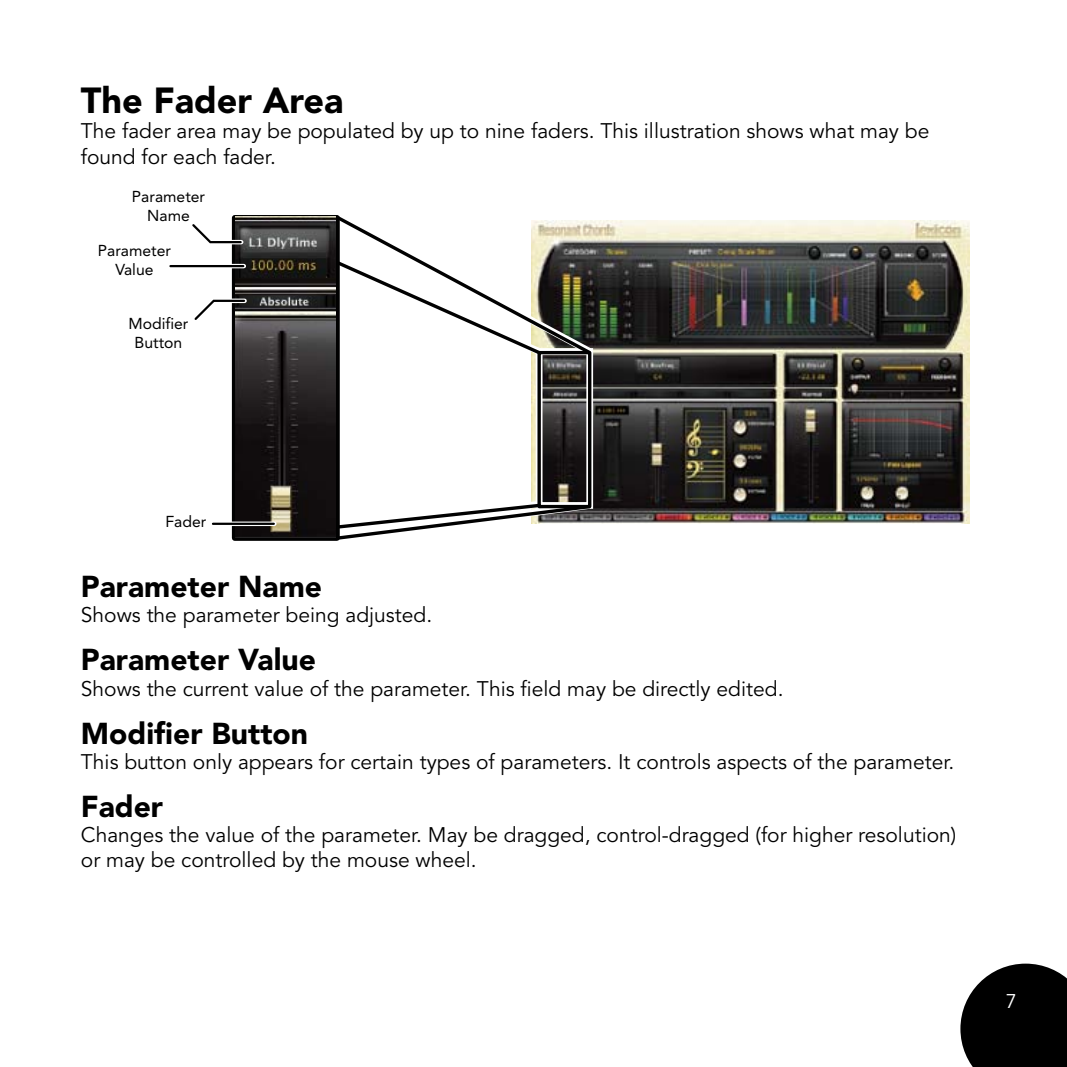
<style>
.page{position:relative;width:1067px;height:1067px;background:#fff}
.page>*{position:absolute;margin:0;border:0;box-sizing:border-box;transform-origin:0 0}
.t1{font:900 36px "Avenir";color:#000}
.t2{font:900 30px "Avenir";color:#000}
.t3{font:21px/25.2px "Avenir";color:#000}
.t4{font:19.8px "Avenir";color:#fff}
.t5{font:15.6px/18.9px "Avenir";color:#000;text-align:center}
</style>
<div class="page">
<svg style="left:960px;top:963px;width:106px;height:103px;background:#202020"></svg>
<img style="left:531px;top:220px;width:438px;height:303px">
<div style="left:228px;top:211px;width:116px;height:332px;border:11px solid #fff"></div>
<div style="left:536px;top:348px;width:57px;height:161px;border:7px solid #fff"></div>
<div style="left:537px;top:351px;width:54px;height:157px;border:3px solid #010101"></div>
<svg style="left:228px;top:497px;width:369px;height:46px"></svg>
<div style="left:232px;top:215px;width:108px;height:326px;border:6px solid #010101"></div>
<img style="left:236px;top:360px;width:99px;height:177px">
<svg style="left:192px;top:211px;width:407px;height:149px"></svg>
<svg style="left:171px;top:264px;width:73px;height:4px"></svg>
<hr style="left:170px;top:265px;width:73px;height:2px;background:#000">
<svg style="left:228px;top:521px;width:46px;height:5px"></svg>
<hr style="left:213px;top:522px;width:61px;height:3px;background:#000">
<h1 class="t1" style="left:81px;top:79px;width:264px">The Fader Area</h1>
<p class="t3" style="left:81px;top:119px;width:850px">The fader area may be populated by up to nine faders. This illustration shows what may be found for each fader.</p>
<p class="t5" style="left:132px;top:187px;width:75px">Parameter<br>Name</p>
<p class="t5" style="left:98px;top:241px;width:75px">Parameter<br>Value</p>
<p class="t5" style="left:128px;top:314px;width:61px">Modifier<br>Button</p>
<p class="t5" style="left:166px;top:512px;width:42px">Fader</p>
<h2 class="t2" style="left:81px;top:568px;width:243px">Parameter Name</h2>
<p class="t3" style="left:81px;top:603px;width:353px">Shows the parameter being adjusted.</p>
<h2 class="t2" style="left:81px;top:642px;width:236px">Parameter Value</h2>
<p class="t3" style="left:81px;top:676px;width:704px">Shows the current value of the parameter. This field may be directly edited.</p>
<h2 class="t2" style="left:81px;top:715px;width:229px">Modifier Button</h2>
<p class="t3" style="left:81px;top:749px;width:875px">This button only appears for certain types of parameters. It controls aspects of the parameter.</p>
<h2 class="t2" style="left:81px;top:788px;width:84px">Fader</h2>
<p class="t3" style="left:81px;top:823px;width:877px">Changes the value of the parameter. May be dragged, control-dragged (for higher resolution) or may be controlled by the mouse wheel.</p>
<p class="t4" style="left:1005px;top:989px;width:12px">7</p>
</div>
